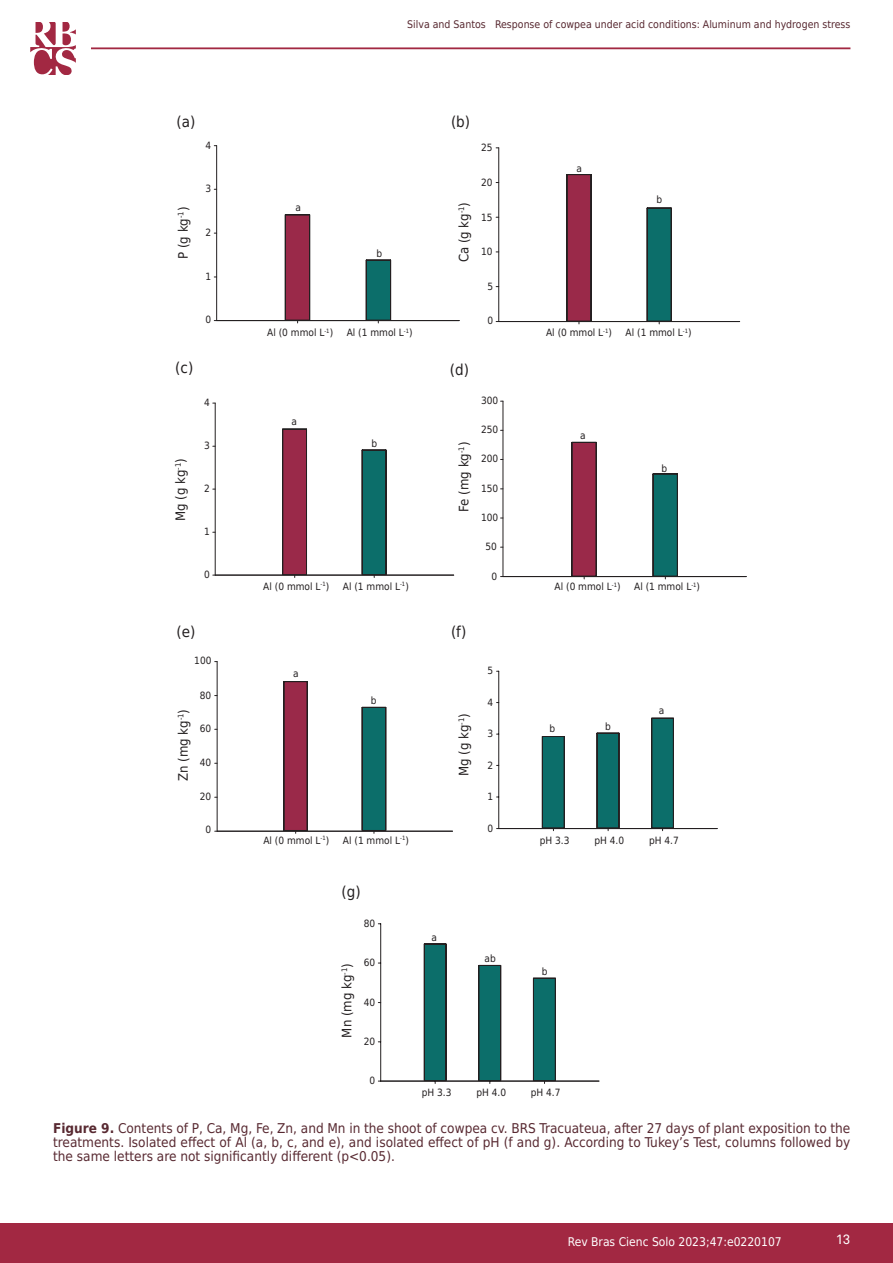
<style>
.page{position:relative;width:893px;height:1263px;background:#fff}
.page>*{position:absolute;margin:0;border:0;box-sizing:border-box;transform-origin:0 0}
.t1{font:15px "DejaVu Sans Condensed";color:#231f20}
.Tabela_Figura_Título{font:13.5px/14.2px "DejaVu Sans Condensed";color:#582931;text-align:justify}
.t2{font:13.5px "Akkurat Pro";color:#fff}
.t3{font:13.05px "DejaVu Sans Condensed";color:#231f20}
.t4{font:12px "DejaVu Sans Condensed";color:#fff}
.t5{font:10.5px "DejaVu Sans Condensed";color:#582931}
.t6{font:10.05px "DejaVu Sans Condensed";color:#231f20}
.s1{font-weight:700}
</style>
<div class="page">
<div style="left:0;top:1223px;width:893px;height:40px;background:#a22842"></div>
<hr style="left:91px;top:47px;width:759px;height:2px;background:#a22842">
<svg style="left:30px;top:22px;width:46px;height:52px"></svg>
<div style="left:216px;top:145px;width:244px;height:176px;border:1px solid #fff"></div>
<hr style="left:216px;top:146px;width:1px;height:175px;background:#231f20">
<svg style="left:285px;top:214px;width:25px;height:109px"></svg>
<svg style="left:365px;top:259px;width:26px;height:64px"></svg>
<hr style="left:217px;top:320px;width:242px;height:1px;background:#231f20">
<div style="left:498px;top:147px;width:242px;height:175px;border:1px solid #fff"></div>
<hr style="left:498px;top:148px;width:1px;height:173px;background:#231f20">
<svg style="left:566px;top:174px;width:26px;height:150px"></svg>
<svg style="left:646px;top:207px;width:26px;height:117px"></svg>
<hr style="left:499px;top:321px;width:241px;height:1px;background:#231f20">
<div style="left:215px;top:403px;width:239px;height:172px;border:1px solid #fff"></div>
<hr style="left:215px;top:403px;width:1px;height:172px;background:#231f20">
<svg style="left:282px;top:428px;width:25px;height:149px"></svg>
<svg style="left:361px;top:449px;width:26px;height:128px"></svg>
<hr style="left:215px;top:575px;width:239px;height:1px;background:#231f20">
<hr style="left:503px;top:401px;width:1px;height:175px;background:#231f20">
<svg style="left:571px;top:442px;width:26px;height:137px"></svg>
<svg style="left:652px;top:473px;width:26px;height:106px"></svg>
<hr style="left:503px;top:576px;width:243px;height:1px;background:#231f20">
<div style="left:217px;top:661px;width:236px;height:170px;border:1px solid #fff"></div>
<hr style="left:217px;top:662px;width:1px;height:169px;background:#231f20">
<svg style="left:283px;top:681px;width:25px;height:152px"></svg>
<svg style="left:361px;top:707px;width:25px;height:126px"></svg>
<hr style="left:217px;top:831px;width:235px;height:1px;background:#231f20">
<div style="left:498px;top:671px;width:220px;height:158px;border:1px solid #fff"></div>
<hr style="left:498px;top:671px;width:1px;height:157px;background:#231f20">
<svg style="left:542px;top:736px;width:23px;height:95px"></svg>
<svg style="left:596px;top:732px;width:24px;height:99px"></svg>
<svg style="left:651px;top:717px;width:23px;height:114px"></svg>
<hr style="left:499px;top:828px;width:218px;height:1px;background:#231f20">
<div style="left:380px;top:923px;width:219px;height:158px;border:1px solid #fff"></div>
<hr style="left:380px;top:924px;width:1px;height:157px;background:#231f20">
<svg style="left:424px;top:943px;width:23px;height:140px"></svg>
<svg style="left:478px;top:965px;width:23px;height:118px"></svg>
<svg style="left:533px;top:977px;width:23px;height:106px"></svg>
<hr style="left:381px;top:1081px;width:218px;height:1px;background:#231f20">
<p class="t1" style="left:176px;top:110px;width:20px">(a)</p>
<p class="t6" style="left:206px;top:137px;width:7px">4</p>
<p class="t6" style="left:206px;top:180px;width:7px">3</p>
<p class="t5" style="left:407px;top:16px;width:445px">Silva and Santos Response of cowpea under acid conditions: Aluminum and hydrogen stress</p>
<p class="t1" style="left:451px;top:110px;width:21px">(b)</p>
<p class="t6" style="left:481px;top:139px;width:13px">25</p>
<p class="t6" style="left:481px;top:174px;width:13px">20</p>
<p class="t6" style="left:577px;top:160px;width:7px">a</p>
<p class="t3" style="left:173px;top:259px;width:54px;rotate:-90deg">P (g kg<sup>-1</sup>)</p>
<p class="t3" style="left:453px;top:262px;width:62px;rotate:-90deg">Ca (g kg<sup>-1</sup>)</p>
<p class="t6" style="left:295px;top:200px;width:7px">a</p>
<p class="t6" style="left:206px;top:224px;width:7px">2</p>
<p class="t6" style="left:377px;top:246px;width:7px">b</p>
<p class="t6" style="left:206px;top:268px;width:7px">1</p>
<p class="t6" style="left:481px;top:209px;width:13px">15</p>
<p class="t6" style="left:481px;top:244px;width:13px">10</p>
<p class="t6" style="left:487px;top:278px;width:7px">5</p>
<p class="t6" style="left:206px;top:312px;width:7px">0</p>
<p class="t1" style="left:175px;top:356px;width:20px">(c)</p>
<p class="t6" style="left:204px;top:394px;width:7px">4</p>
<p class="t3" style="left:170px;top:521px;width:64px;rotate:-90deg">Mg (g kg<sup>-1</sup>)</p>
<p class="t6" style="left:204px;top:437px;width:7px">3</p>
<p class="t6" style="left:204px;top:480px;width:7px">2</p>
<p class="t6" style="left:204px;top:523px;width:7px">1</p>
<p class="t6" style="left:204px;top:566px;width:7px">0</p>
<p class="t6" style="left:267px;top:324px;width:67px">Al (0 mmol L<sup>-1</sup>)</p>
<p class="t6" style="left:347px;top:324px;width:67px">Al (1 mmol L<sup>-1</sup>)</p>
<p class="t6" style="left:291px;top:413px;width:7px">a</p>
<p class="t6" style="left:372px;top:436px;width:7px">b</p>
<p class="t6" style="left:487px;top:313px;width:7px">0</p>
<p class="t1" style="left:450px;top:358px;width:21px">(d)</p>
<p class="t3" style="left:453px;top:512px;width:72px;rotate:-90deg">Fe (mg kg<sup>-1</sup>)</p>
<p class="t6" style="left:481px;top:392px;width:19px">300</p>
<p class="t6" style="left:481px;top:421px;width:19px">250</p>
<p class="t6" style="left:481px;top:451px;width:19px">200</p>
<p class="t6" style="left:481px;top:480px;width:19px">150</p>
<p class="t6" style="left:481px;top:509px;width:19px">100</p>
<p class="t6" style="left:485px;top:538px;width:13px">50</p>
<p class="t6" style="left:492px;top:568px;width:7px">0</p>
<p class="t6" style="left:656px;top:192px;width:7px">b</p>
<p class="t6" style="left:546px;top:324px;width:67px">Al (0 mmol L<sup>-1</sup>)</p>
<p class="t6" style="left:626px;top:324px;width:67px">Al (1 mmol L<sup>-1</sup>)</p>
<p class="t6" style="left:580px;top:427px;width:7px">a</p>
<p class="t6" style="left:661px;top:460px;width:7px">b</p>
<p class="t6" style="left:263px;top:578px;width:67px">Al (0 mmol L<sup>-1</sup>)</p>
<p class="t6" style="left:343px;top:578px;width:67px">Al (1 mmol L<sup>-1</sup>)</p>
<p class="t6" style="left:555px;top:578px;width:67px">Al (0 mmol L<sup>-1</sup>)</p>
<p class="t6" style="left:634px;top:578px;width:67px">Al (1 mmol L<sup>-1</sup>)</p>
<p class="t1" style="left:176px;top:619px;width:20px">(e)</p>
<p class="t1" style="left:451px;top:619px;width:17px">(f)</p>
<p class="t6" style="left:194px;top:653px;width:19px">100</p>
<p class="t6" style="left:293px;top:665px;width:7px">a</p>
<p class="t6" style="left:487px;top:663px;width:7px">5</p>
<p class="t6" style="left:200px;top:687px;width:13px">80</p>
<p class="t6" style="left:371px;top:692px;width:7px">b</p>
<p class="t6" style="left:487px;top:694px;width:7px">4</p>
<p class="t3" style="left:173px;top:781px;width:74px;rotate:-90deg">Zn (mg kg<sup>-1</sup>)</p>
<p class="t6" style="left:200px;top:721px;width:13px">60</p>
<p class="t6" style="left:200px;top:755px;width:13px">40</p>
<p class="t3" style="left:453px;top:776px;width:64px;rotate:-90deg">Mg (g kg<sup>-1</sup>)</p>
<p class="t6" style="left:487px;top:725px;width:7px">3</p>
<p class="t6" style="left:487px;top:757px;width:7px">2</p>
<p class="t6" style="left:550px;top:720px;width:7px">b</p>
<p class="t6" style="left:605px;top:718px;width:7px">b</p>
<p class="t6" style="left:659px;top:702px;width:7px">a</p>
<p class="t6" style="left:200px;top:789px;width:13px">20</p>
<p class="t6" style="left:487px;top:788px;width:7px">1</p>
<p class="t6" style="left:206px;top:822px;width:7px">0</p>
<p class="t6" style="left:487px;top:820px;width:7px">0</p>
<p class="t6" style="left:263px;top:832px;width:67px">Al (0 mmol L<sup>-1</sup>)</p>
<p class="t6" style="left:343px;top:832px;width:67px">Al (1 mmol L<sup>-1</sup>)</p>
<p class="t6" style="left:540px;top:832px;width:31px">pH 3.3</p>
<p class="t6" style="left:594px;top:832px;width:31px">pH 4.0</p>
<p class="t6" style="left:649px;top:832px;width:31px">pH 4.7</p>
<p class="t1" style="left:342px;top:879px;width:21px">(g)</p>
<p class="t6" style="left:364px;top:915px;width:13px">80</p>
<p class="t6" style="left:432px;top:929px;width:7px">a</p>
<p class="t3" style="left:336px;top:1037px;width:76px;rotate:-90deg">Mn (mg kg<sup>-1</sup>)</p>
<p class="t6" style="left:364px;top:954px;width:13px">60</p>
<p class="t6" style="left:364px;top:994px;width:13px">40</p>
<p class="t6" style="left:364px;top:1033px;width:13px">20</p>
<p class="t6" style="left:485px;top:950px;width:13px">ab</p>
<p class="t6" style="left:542px;top:963px;width:7px">b</p>
<p class="t6" style="left:369px;top:1072px;width:7px">0</p>
<p class="t6" style="left:422px;top:1084px;width:31px">pH 3.3</p>
<p class="t6" style="left:476px;top:1084px;width:31px">pH 4.0</p>
<p class="t6" style="left:531px;top:1084px;width:31px">pH 4.7</p>
<p class="Tabela_Figura_Título" style="left:53px;top:1121px;width:799px"><span class="s1">Figure 9.</span> Contents of P, Ca, Mg, Fe, Zn, and Mn in the shoot of cowpea cv. BRS Tracuateua, after 27 days of plant exposition to the treatments. Isolated effect of Al (a, b, c, and e), and isolated effect of pH (f and g). According to Tukey’s Test, columns followed by the same letters are not significantly different (p&lt;0.05).</p>
<p class="t4" style="left:568px;top:1231px;width:215px">Rev Bras Cienc Solo 2023;47:e0220107</p>
<p class="t2" style="left:836px;top:1231px;width:16px">13</p>
</div>
